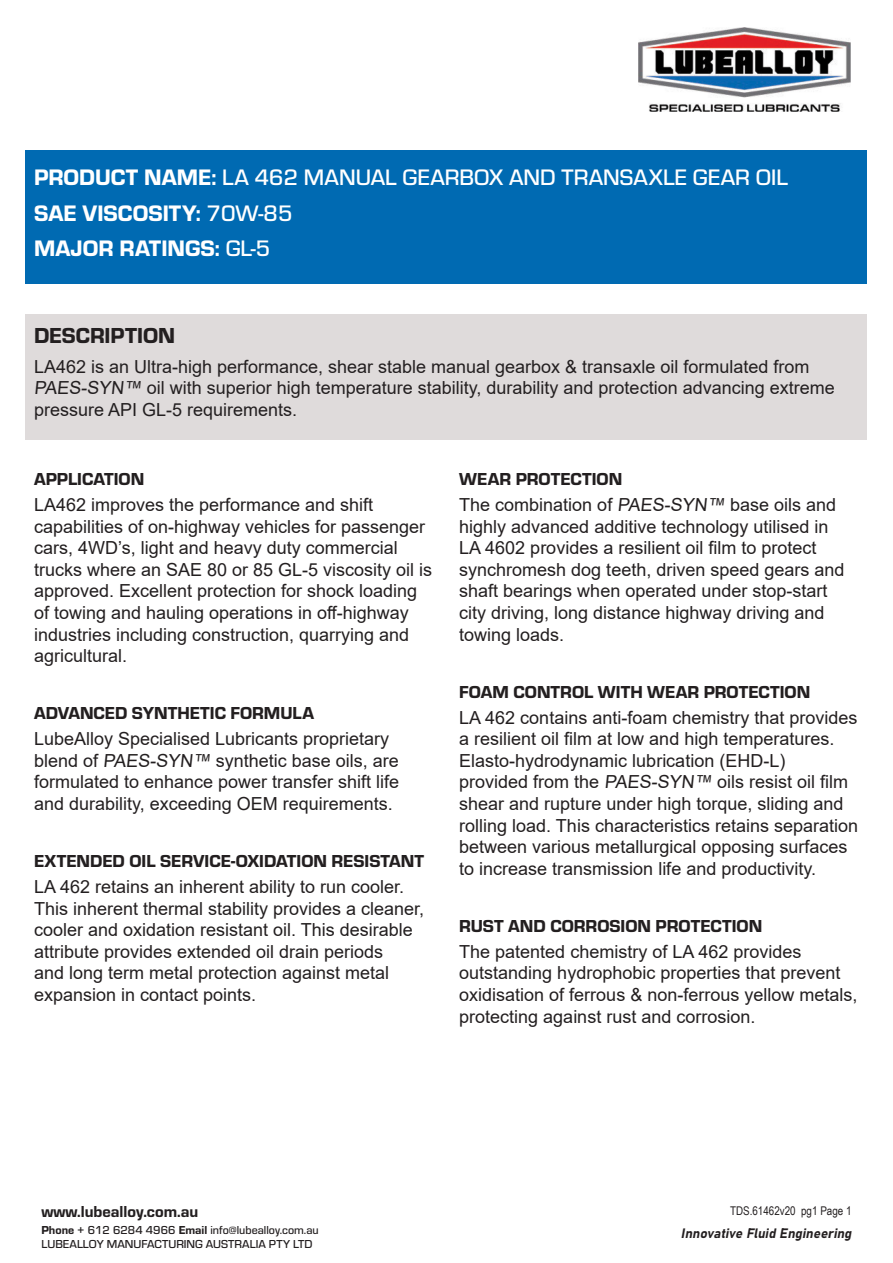
<style>
.page{position:relative;width:893px;height:1263px;background:#fff}
.page>*{position:absolute;margin:0;border:0;box-sizing:border-box;transform-origin:0 0}
.Sub_Header{font:500 23.25px "Eurostile";color:#fff}
.Sub_Header-2{font:23.25px "Eurostile Hea";color:#fff}
.Sub_Header-3{font:22.5px "Eurostile Hea";color:#231f20}
.Body{font:18px/21.6px "Arial";color:#231f20}
.Sub_Header-4{font:18px "Eurostile Hea";color:#231f20}
.t1{font:16.5px "Eurostile Hea";color:#231f20}
.t2{font:italic 13.5px "Bahnschrift";color:#231f20}
.t3{font:500 12px/14.4px "Eurostile";color:#231f20}
.t4{font:12px "Arial Narrow";color:#231f20}
.s1{font-family:"Eurostile Hea";font-weight:400}
.s2{font-family:"Eurostile";font-weight:500}
</style>
<div class="page">
<img style="left:638px;top:28px;width:212px;height:83px">
<div style="left:26px;top:150px;width:841px;height:133px;background:#006ab2"></div>
<div style="left:26px;top:314px;width:841px;height:125px;background:#dfdbdb"></div>
<p class="Sub_Header" style="left:34px;top:162px;width:755px"><span class="s1">PRODUCT NAME:</span> LA 462 MANUAL GEARBOX AND TRANSAXLE GEAR OIL</p>
<p class="Sub_Header-2" style="left:34px;top:197px;width:260px">SAE VISCOSITY: <span class="s2">70W-85</span></p>
<p class="Sub_Header-2" style="left:34px;top:232px;width:238px">MAJOR RATINGS: <span class="s2">GL-5</span></p>
<p class="Sub_Header-3" style="left:34px;top:319px;width:143px">DESCRIPTION</p>
<p class="Body" style="left:34px;top:355px;width:802px">LA462 is an Ultra-high performance, shear stable manual gearbox &amp; transaxle oil formulated from<br>PAES-SYN™ oil with superior high temperature stability, durability and protection advancing extreme pressure API GL-5 requirements.</p>
<p class="Sub_Header-4" style="left:34px;top:466px;width:112px">APPLICATION</p>
<p class="Body" style="left:34px;top:494px;width:400px">LA462 improves the performance and shift capabilities of on-highway vehicles for passenger cars, 4WD’s, light and heavy duty commercial trucks where an SAE 80 or 85 GL-5 viscosity oil is approved. Excellent protection for shock loading of towing and hauling operations in off-highway industries including construction, quarrying and agricultural.</p>
<p class="Sub_Header-4" style="left:34px;top:701px;width:281px">ADVANCED SYNTHETIC FORMULA</p>
<p class="Body" style="left:34px;top:728px;width:367px">LubeAlloy Specialised Lubricants proprietary blend of PAES-SYN™ synthetic base oils, are formulated to enhance power transfer shift life and durability, exceeding OEM requirements.</p>
<p class="Sub_Header-4" style="left:34px;top:848px;width:392px">EXTENDED OIL SERVICE-OXIDATION RESISTANT</p>
<p class="Body" style="left:34px;top:876px;width:392px">LA 462 retains an inherent ability to run cooler.<br>This inherent thermal stability provides a cleaner, cooler and oxidation resistant oil. This desirable attribute provides extended oil drain periods<br>and long term metal protection against metal expansion in contact points.</p>
<p class="Sub_Header-4" style="left:459px;top:466px;width:165px">WEAR PROTECTION</p>
<p class="Body" style="left:459px;top:494px;width:387px">The combination of PAES-SYN™ base oils and highly advanced additive technology utilised in LA 4602 provides a resilient oil film to protect synchromesh dog teeth, driven speed gears and shaft bearings when operated under stop-start city driving, long distance highway driving and towing loads.</p>
<p class="Sub_Header-4" style="left:459px;top:679px;width:353px">FOAM CONTROL WITH WEAR PROTECTION</p>
<p class="Body" style="left:459px;top:706px;width:400px">LA 462 contains anti-foam chemistry that provides a resilient oil film at low and high temperatures.<br>Elasto-hydrodynamic lubrication (EHD-L) provided from the PAES-SYN™ oils resist oil film shear and rupture under high torque, sliding and rolling load. This characteristics retains separation between various metallurgical opposing surfaces to increase transmission life and productivity.</p>
<p class="Sub_Header-4" style="left:459px;top:913px;width:304px">RUST AND CORROSION PROTECTION</p>
<p class="Body" style="left:459px;top:940px;width:400px">The patented chemistry of LA 462 provides outstanding hydrophobic properties that prevent oxidisation of ferrous &amp; non-ferrous yellow metals, protecting against rust and corrosion.</p>
<p class="t1" style="left:41px;top:1200px;width:158px">www.lubealloy.com.au</p>
<p class="t3" style="left:41px;top:1222px;width:279px"><span class="s1">Phone</span> + 612 6284 4966 <span class="s1">Email</span> info@lubealloy.com.au<br>LUBEALLOY MANUFACTURING AUSTRALIA PTY LTD</p>
<p class="t4" style="left:730px;top:1202px;width:123px">TDS.61462v20 pg1 Page 1</p>
<p class="t2" style="left:681px;top:1223px;width:175px">Innovative Fluid Engineering</p>
</div>
